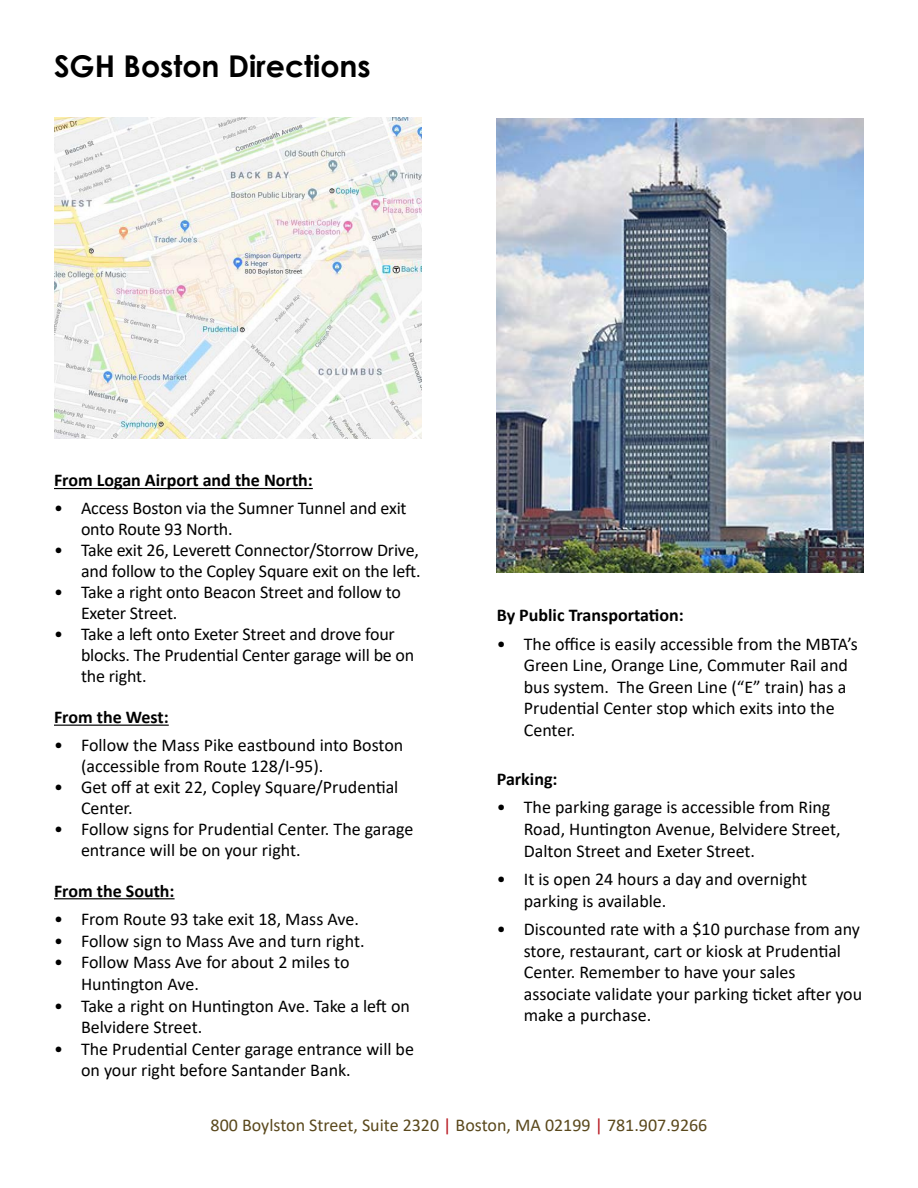
<style>
.page{position:relative;width:918px;height:1188px;background:#fff}
.page>*{position:absolute;margin:0;border:0;box-sizing:border-box;transform-origin:0 0}
.t1{font:700 30px "Century Gothic";color:#000}
.t2{font:18px/21.6px "Calibri";color:#000}
.t3{font:700 18px "Calibri";color:#000}
.t4{font:18px "Calibri";color:#5a481c}
.s1{color:#b5121b}
</style>
<div class="page">
<img style="left:54px;top:117px;width:367px;height:321px">
<hr style="left:54px;top:488px;width:259px;height:1px;background:#000">
<img style="left:497px;top:118px;width:367px;height:455px">
<hr style="left:54px;top:725px;width:115px;height:1px;background:#000">
<hr style="left:54px;top:898px;width:121px;height:1px;background:#000">
<h1 class="t1" style="left:54px;top:43px;width:318px">SGH Boston Directions</h1>
<p class="t3" style="left:54px;top:468px;width:260px">From Logan Airport and the North:</p>
<p class="t2" style="left:81px;top:497px;width:327px;line-height:21px;text-indent:-27px">• Access Boston via the Sumner Tunnel and exit onto Route 93 North.</p>
<p class="t2" style="left:54px;top:539px;width:368px;line-height:21px;text-align:right">• Take exit 26, Leverett Connector/Storrow Drive, and follow to the Copley Square exit on the left.</p>
<p class="t2" style="left:81px;top:581px;width:322px;line-height:21px;text-indent:-27px">• Take a right onto Beacon Street and follow to<br>Exeter Street.</p>
<p class="t2" style="left:81px;top:623px;width:335px;line-height:21px;text-indent:-27px">• Take a left onto Exeter Street and drove four blocks. The Prudential Center garage will be on the right.</p>
<p class="t3" style="left:54px;top:704px;width:116px">From the West:</p>
<p class="t2" style="left:81px;top:734px;width:324px;line-height:21px;text-indent:-27px">• Follow the Mass Pike eastbound into Boston (accessible from Route 128/I-95).</p>
<p class="t2" style="left:81px;top:776px;width:319px;line-height:21px;text-indent:-27px">• Get off at exit 22, Copley Square/Prudential<br>Center.</p>
<p class="t2" style="left:81px;top:818px;width:334px;line-height:21px;text-indent:-27px">• Follow signs for Prudential Center. The garage entrance will be on your right.</p>
<p class="t3" style="left:54px;top:878px;width:122px">From the South:</p>
<p class="t2" style="left:54px;top:908px;width:306px">• From Route 93 take exit 18, Mass Ave.</p>
<p class="t2" style="left:54px;top:929px;width:312px">• Follow sign to Mass Ave and turn right.</p>
<p class="t2" style="left:81px;top:951px;width:270px;text-indent:-27px">• Follow Mass Ave for about 2 miles to<br>Huntington Ave.</p>
<p class="t2" style="left:81px;top:994px;width:331px;text-indent:-27px">• Take a right on Huntington Ave. Take a left on<br>Belvidere Street.</p>
<p class="t2" style="left:81px;top:1037px;width:335px;text-indent:-27px">• The Prudential Center garage entrance will be on your right before Santander Bank.</p>
<p class="t3" style="left:497px;top:602px;width:188px">By Public Transportation:</p>
<p class="t2" style="left:524px;top:632px;width:336px;text-indent:-27px">• The office is easily accessible from the MBTA’s Green Line, Orange Line, Commuter Rail and bus system. The Green Line (“E” train) has a Prudential Center stop which exits into the Center.</p>
<p class="t3" style="left:497px;top:766px;width:62px">Parking:</p>
<p class="t2" style="left:524px;top:796px;width:318px;text-indent:-27px">• The parking garage is accessible from Ring<br>Road, Huntington Avenue, Belvidere Street,<br>Dalton Street and Exeter Street.</p>
<p class="t2" style="left:524px;top:868px;width:285px;text-indent:-27px">• It is open 24 hours a day and overnight parking is available.</p>
<p class="t2" style="left:524px;top:918px;width:340px;text-indent:-27px">• Discounted rate with a $10 purchase from any store, restaurant, cart or kiosk at Prudential Center. Remember to have your sales associate validate your parking ticket after you make a purchase.</p>
<p class="t4" style="left:211px;top:1113px;width:498px">800 Boylston Street, Suite 2320 <span class="s1">|</span> Boston, MA 02199 <span class="s1">|</span> 781.907.9266</p>
</div>
